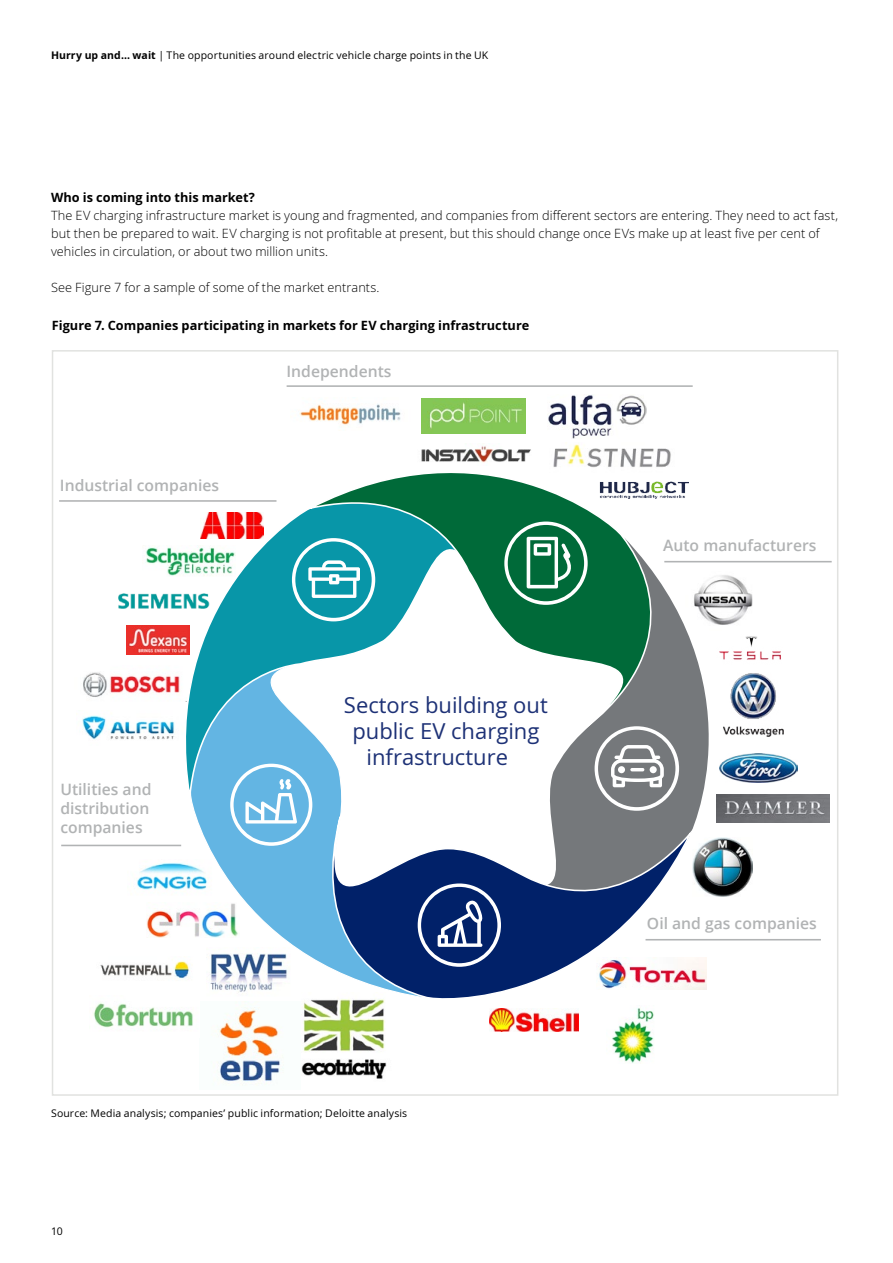
<style>
.page{position:relative;width:893px;height:1263px;background:#fff}
.page>*{position:absolute;margin:0;border:0;box-sizing:border-box;transform-origin:0 0}
.t1{font:21.9px "Open Sans";color:#1d3176}
.t2{font:600 15.75px/18.9px "Open Sans";color:#b1b3b4}
.t3{font:300 12.75px/18px "Open Sans";letter-spacing:.005em;color:#000}
.t4{font:700 12.75px "Open Sans";color:#000}
.t5{font:10.5px "Open Sans";letter-spacing:.01em;color:#000}
.s1{font-weight:700}
</style>
<div class="page">
<img style="left:301px;top:1001px;width:86px;height:78px">
<svg style="left:194px;top:809px;width:147px;height:192px"></svg>
<svg style="left:186px;top:500px;width:156px;height:309px"></svg>
<svg style="left:550px;top:562px;width:208px;height:312px"></svg>
<svg style="left:315px;top:815px;width:382px;height:193px"></svg>
<svg style="left:595px;top:733px;width:84px;height:78px"></svg>
<svg style="left:418px;top:883px;width:83px;height:84px"></svg>
<svg style="left:230px;top:764px;width:82px;height:82px"></svg>
<svg style="left:292px;top:538px;width:7px;height:83px"></svg>
<img style="left:489px;top:1008px;width:90px;height:23px">
<img style="left:219px;top:1009px;width:64px;height:73px">
<img style="left:147px;top:902px;width:92px;height:35px">
<img style="left:206px;top:948px;width:84px;height:51px">
<img style="left:717px;top:623px;width:64px;height:50px">
<img style="left:720px;top:753px;width:77px;height:29px">
<img style="left:299px;top:403px;width:102px;height:16px">
<img style="left:100px;top:961px;width:90px;height:18px">
<img style="left:146px;top:545px;width:90px;height:31px">
<img style="left:118px;top:591px;width:96px;height:20px">
<img style="left:126px;top:625px;width:63px;height:30px">
<img style="left:597px;top:957px;width:110px;height:32px">
<img style="left:606px;top:1005px;width:51px;height:58px">
<img style="left:421px;top:399px;width:105px;height:20px">
<img style="left:93px;top:995px;width:106px;height:33px">
<img style="left:723px;top:673px;width:61px;height:63px">
<img style="left:82px;top:715px;width:93px;height:25px">
<img style="left:83px;top:665px;width:104px;height:37px">
<img style="left:137px;top:859px;width:77px;height:37px">
<img style="left:200px;top:513px;width:64px;height:25px">
<img style="left:548px;top:395px;width:98px;height:24px">
<svg style="left:299px;top:419px;width:387px;height:314px"></svg>
<svg style="left:504px;top:521px;width:84px;height:84px"></svg>
<hr style="left:287px;top:385px;width:406px;height:2px;background:#b1b3b4">
<hr style="left:59px;top:500px;width:217px;height:2px;background:#b1b3b4">
<hr style="left:61px;top:845px;width:120px;height:1px;background:#b1b3b4">
<hr style="left:664px;top:561px;width:168px;height:1px;background:#b1b3b4">
<hr style="left:645px;top:939px;width:176px;height:1px;background:#b1b3b4">
<img style="left:693px;top:837px;width:59px;height:60px">
<img style="left:717px;top:794px;width:113px;height:28px">
<p class="t5" style="left:51px;top:48px;width:439px"><span class="s1">Hurry up and… wait</span> | The opportunities around electric vehicle charge points in the UK</p>
<p class="t4" style="left:51px;top:188px;width:205px">Who is coming into this market?</p>
<p class="t3" style="left:51px;top:206px;width:789px">The EV charging infrastructure market is young and fragmented, and companies from different sectors are entering. They need to act fast, but then be prepared to wait. EV charging is not profitable at present, but this should change once EVs make up at least five per cent of vehicles in circulation, or about two million units.</p>
<p class="t3" style="left:51px;top:278px;width:330px">See Figure 7 for a sample of some of the market entrants.</p>
<p class="t4" style="left:52px;top:317px;width:479px">Figure 7. Companies participating in markets for EV charging infrastructure</p>
<p class="t2" style="left:60px;top:475px;width:161px">Industrial companies</p>
<p class="t2" style="left:286px;top:362px;width:107px">Independents</p>
<p class="t2" style="left:60px;top:780px;width:93px">Utilities and distribution companies</p>
<h1 class="t1" style="left:344px;top:690px;width:205px">Sectors building out</h1>
<h1 class="t1" style="left:352px;top:716px;width:189px">public EV charging</h1>
<h1 class="t1" style="left:367px;top:742px;width:143px">infrastructure</h1>
<p class="t5" style="left:51px;top:1106px;width:358px">Source: Media analysis; companies’ public information; Deloitte analysis</p>
<p class="t5" style="left:51px;top:1224px;width:13px">10</p>
<p class="t2" style="left:663px;top:535px;width:155px">Auto manufacturers</p>
<p class="t2" style="left:647px;top:913px;width:171px">Oil and gas companies</p>
</div>
